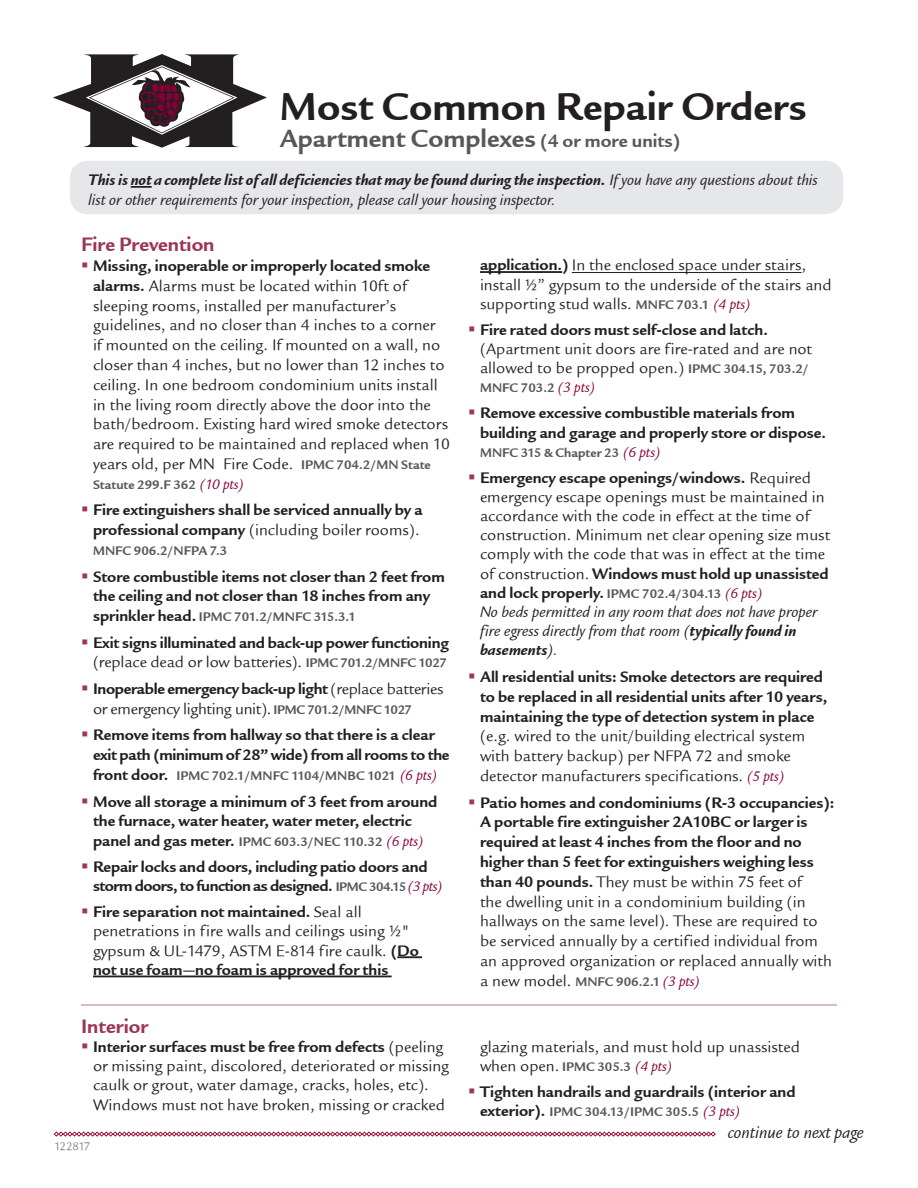
<style>
.page{position:relative;width:918px;height:1188px;background:#fff}
.page>*{position:absolute;margin:0;border:0;box-sizing:border-box;transform-origin:0 0}
.t1{font:42px "Legacy Sans ITCTT Bold";color:#231f20}
.Title_Deck{font:27px "Legacy Sans ITCTT Bold";color:#57585a}
.Subsubhead_-_span_2{font:21px "Legacy Sans ITCTT Bold";color:#9b3552}
.Subhead{font:italic 18px "Legacy Sans ITCTT Book";color:#231f20}
.t2{font:16.5px/19.2px "Legacy Sans ITCTT Book";color:#231f20}
.t3{font:16.5px/19.8px "Legacy Sans ITCTT Bold";color:#231f20}
.t4{font:italic 16.5px/19.5px "Legacy Sans ITCTT Book";color:#231f20}
.t5{font:16.5px/19.8px "Legacy Sans ITCTT Book";letter-spacing:-.02em;color:#231f20}
.t6{font:13.5px "Legacy Sans ITCTT Bold";color:#57585a}
.t7{font:12px "Legacy Sans ITCTT Book";letter-spacing:-.045em;color:#808285}
.s1{font-size:19.5px}
.s2{font-family:"Legacy Sans ITCTT Bold"}
.s3{font-family:"Legacy Sans ITCTT Bold";font-size:13.5px;color:#57585a}
.s4{font-family:"Legacy Sans ITCTT Book";font-style:italic;font-size:15px;color:#860037}
.s5{font-family:"Legacy Sans ITCTT Book"}
.s6{font-size:16.5px;color:#231f20}
.s7{font-size:13.5px;color:#57585a}
.s8{font-style:italic;font-size:15px;color:#860037}
.s9{font-style:italic}
.s10{font-family:"Legacy Sans ITCTT Bold";font-style:italic}
.s11{font-family:"Legacy Sans ITCTT Book";font-size:16.5px;color:#231f20}
</style>
<div class="page">
<hr style="left:397px;top:956px;width:25px;height:2px;background:#231f20">
<hr style="left:93px;top:976px;width:299px;height:1px;background:#231f20">
<hr style="left:480px;top:271px;width:82px;height:2px;background:#231f20">
<hr style="left:572px;top:272px;width:229px;height:1px;background:#231f20">
<hr style="left:81px;top:1004px;width:756px;height:2px;background:#d5a4ac">
<svg style="left:53px;top:54px;width:214px;height:94px"></svg>
<svg style="left:54px;top:1132px;width:662px;height:5px"></svg>
<div style="left:70px;top:161px;width:773px;height:53px;background:#e6e7e9;border-radius:18px"></div>
<hr style="left:131px;top:186px;width:21px;height:2px;background:#231f20">
<p class="t1" style="left:280px;top:82px;width:528px">Most Common Repair Orders</p>
<p class="Title_Deck" style="left:280px;top:123px;width:402px">Apartment Complexes <span class="s1">(4 or more units)</span></p>
<p class="t4" style="left:88px;top:171px;width:731px"><span class="s2">This is not a complete list of all deficiencies that may be found during the inspection.</span> If you have any questions about this list or other requirements for your inspection, please call your housing inspector.</p>
<p class="Subsubhead_-_span_2" style="left:81px;top:232px;width:135px">Fire Prevention</p>
<p class="t2" style="left:93px;top:256px;width:358px;line-height:19.8px"><span class="s2">Missing, inoperable or improperly located smoke alarms.</span> Alarms must be located within 10ft of sleeping rooms, installed per manufacturer’s guidelines, and no closer than 4 inches to a corner<br>if mounted on the ceiling. If mounted on a wall, no closer than 4 inches, but no lower than 12 inches to ceiling. In one bedroom condominium units install in the living room directly above the door into the bath/bedroom. Existing hard wired smoke detectors are required to be maintained and replaced when 10 years old, per MN Fire Code. <span class="s3">IPMC 704.2/MN State</span></p>
<p class="t6" style="left:93px;top:477px;width:152px">Statute 299.F 362 <span class="s4">(10 pts)</span></p>
<p class="t3" style="left:93px;top:500px;width:331px">Fire extinguishers shall be serviced annually by a professional company <span class="s5">(including boiler rooms).</span></p>
<p class="t6" style="left:93px;top:543px;width:136px">MNFC 906.2/NFPA 7.3</p>
<p class="t3" style="left:93px;top:567px;width:353px">Store combustible items not closer than 2 feet from the ceiling and not closer than 18 inches from any</p>
<p class="t6" style="left:93px;top:609px;width:264px"><span class="s6">sprinkler head.</span> IPMC 701.2/MNFC 315.3.1</p>
<p class="t3" style="left:93px;top:633px;width:358px">Exit signs illuminated and back-up power functioning <span class="s5">(replace dead or low batteries).</span> <span class="s7">IPMC 701.2/MNFC 1027</span></p>
<p class="t5" style="left:93px;top:679px;width:352px"><span class="s2">Inoperable emergency back-up light</span> (replace batteries or emergency lighting unit). <span class="s3">IPMC 701.2/MNFC 1027</span></p>
<p class="t3" style="left:93px;top:725px;width:358px">Remove items from hallway so that there is a clear exit path (minimum of 28” wide) from all rooms to the</p>
<p class="t6" style="left:93px;top:768px;width:346px"><span class="s6">front door.</span> IPMC 702.1/MNFC 1104/MNBC 1021 <span class="s4">(6 pts)</span></p>
<p class="t3" style="left:93px;top:792px;width:346px">Move all storage a minimum of 3 feet from around the furnace, water heater, water meter, electric</p>
<p class="t6" style="left:93px;top:834px;width:332px"><span class="s6">panel and gas meter.</span> IPMC 603.3/NEC 110.32 <span class="s4">(6 pts)</span></p>
<p class="t3" style="left:93px;top:857px;width:351px;line-height:19.2px">Repair locks and doors, including patio doors and storm doors, to function as designed. <span class="s7">IPMC 304.15</span> <span class="s4">(3 pts)</span></p>
<p class="t2" style="left:93px;top:903px;width:327px"><span class="s2">Fire separation not maintained.</span> Seal all penetrations in fire walls and ceilings using ½" gypsum &amp; UL-1479, ASTM E-814 fire caulk. <span class="s2">(Do not use foam—no foam is approved for this</span></p>
<p class="t2" style="left:480px;top:256px;width:353px"><span class="s2">application.)</span> In the enclosed space under stairs, install ½” gypsum to the underside of the stairs and supporting stud walls. <span class="s3">MNFC 703.1</span> <span class="s8">(4 pts)</span></p>
<p class="t2" style="left:480px;top:320px;width:334px"><span class="s2">Fire rated doors must self-close and latch. </span>(Apartment unit doors are fire-rated and are not allowed to be propped open.) <span class="s3">IPMC 304.15, 703.2/</span></p>
<p class="t6" style="left:480px;top:380px;width:117px">MNFC 703.2 <span class="s4">(3 pts)</span></p>
<p class="t3" style="left:480px;top:404px;width:348px;line-height:19.2px">Remove excessive combustible materials from building and garage and properly store or dispose.</p>
<p class="t6" style="left:480px;top:445px;width:182px">MNFC 315 &amp; Chapter 23 <span class="s4">(6 pts)</span></p>
<p class="t2" style="left:480px;top:468px;width:352px"><span class="s2">Emergency escape openings/windows.</span> Required emergency escape openings must be maintained in accordance with the code in effect at the time of construction. Minimum net clear opening size must comply with the code that was in effect at the time of construction. <span class="s2">Windows must hold up unassisted and lock properly.</span> <span class="s3">IPMC 702.4/304.13</span> <span class="s8">(6 pts)<br></span><span class="s9">No beds permitted in any room that does not have proper fire egress directly from that room (</span><span class="s10">typically found in basements</span><span class="s9">).</span></p>
<p class="t3" style="left:480px;top:667px;width:349px">All residential units: Smoke detectors are required to be replaced in all residential units after 10 years, maintaining the type of detection system in place <span class="s5">(e.g. wired to the unit/building electrical system with battery backup) per NFPA 72 and smoke detector manufacturers specifications.</span> <span class="s4">(5 pts)</span></p>
<p class="t2" style="left:480px;top:793px;width:356px;line-height:19.8px"><span class="s2">Patio homes and condominiums (R-3 occupancies):<br>A portable fire extinguisher 2A10BC or larger is required at least 4 inches from the floor and no higher than 5 feet for extinguishers weighing less than 40 pounds.</span> They must be within 75 feet of<br>the dwelling unit in a condominium building (in hallways on the same level). These are required to be serviced annually by a certified individual from an approved organization or replaced annually with</p>
<p class="t6" style="left:480px;top:974px;width:221px"><span class="s11">a new model.</span> MNFC 906.2.1 <span class="s4">(3 pts)</span></p>
<p class="Subsubhead_-_span_2" style="left:81px;top:1014px;width:69px">Interior</p>
<p class="t2" style="left:93px;top:1037px;width:358px"><span class="s2">Interior surfaces must be free from defects</span> (peeling or missing paint, discolored, deteriorated or missing caulk or grout, water damage, cracks, holes, etc).<br>Windows must not have broken, missing or cracked</p>
<p class="t2" style="left:480px;top:1037px;width:322px">glazing materials, and must hold up unassisted when open. <span class="s3">IPMC 305.3</span> <span class="s8">(4 pts)</span></p>
<p class="t3" style="left:480px;top:1082px;width:317px">Tighten handrails and guardrails (interior and</p>
<p class="t6" style="left:480px;top:1104px;width:262px"><span class="s6">exterior).</span> IPMC 304.13/IPMC 305.5 <span class="s4">(3 pts)</span></p>
<p class="t7" style="left:54px;top:1139px;width:38px">122817</p>
<p class="Subhead" style="left:728px;top:1123px;width:138px">continue to next page</p>
</div>
